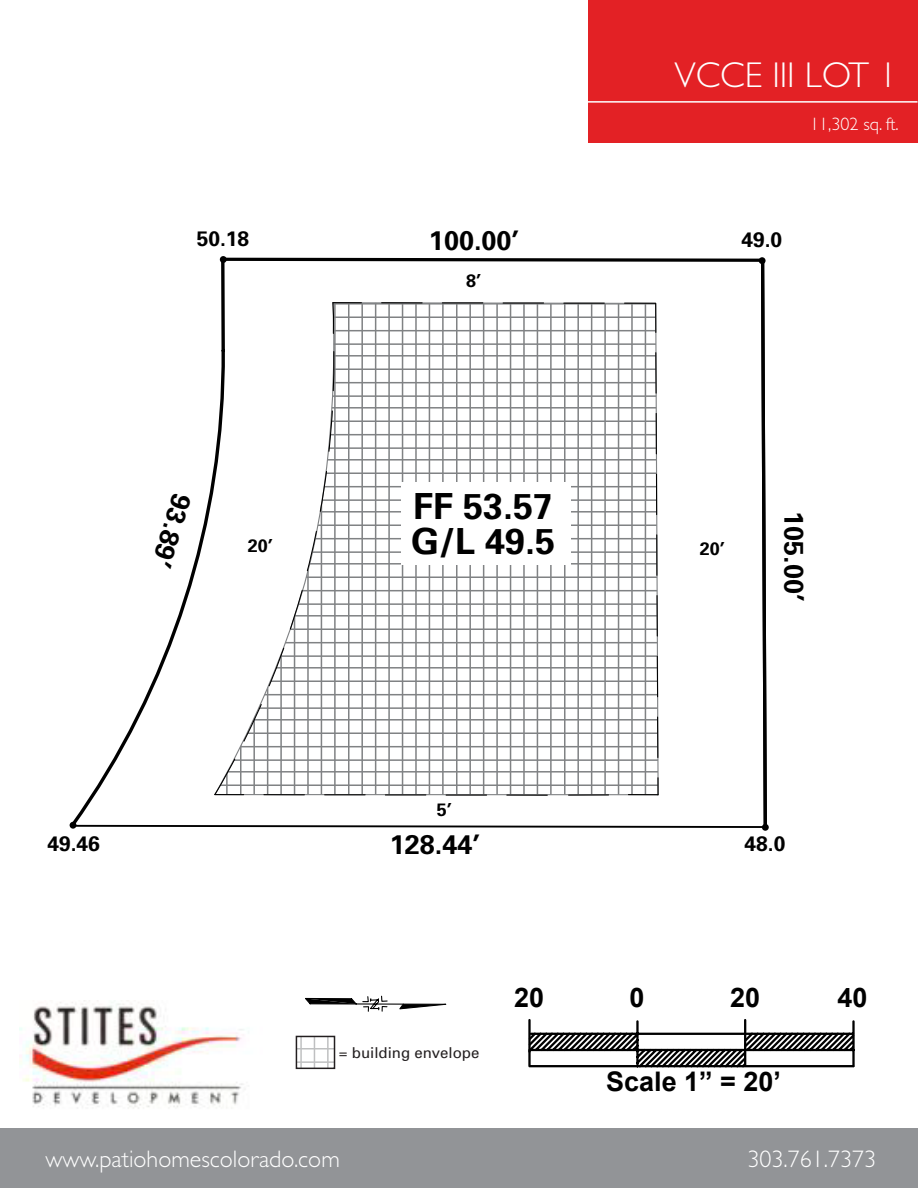
<style>
.page{position:relative;width:918px;height:1188px;background:#fff}
.page>*{position:absolute;margin:0;border:0;box-sizing:border-box;transform-origin:0 0}
.t1{font:700 36px/34.5px "Univers";color:#000}
.t2{font:300 36px "Gill Sans";color:#fff}
.t3{font:700 27px "Univers";color:#000}
.t4{font:700 27px "Arial";color:#000}
.t5{font:300 24px "Gill Sans";color:#fff}
.t6{font:700 21px "Univers";color:#000}
.t7{font:300 18px "Gill Sans";color:#fff}
.t8{font:700 18px "Univers";color:#000}
.t9{font:15px "Univers";color:#231f20}
</style>
<div class="page">
<svg style="left:305px;top:995px;width:142px;height:17px"></svg>
<svg style="left:528px;top:1019px;width:327px;height:49px"></svg>
<hr style="left:528px;top:1020px;width:3px;height:32px;background:#000">
<svg style="left:70px;top:256px;width:699px;height:574px"></svg>
<div style="left:588px;top:0;width:330px;height:142px;background:#e32125"></div>
<hr style="left:567px;top:101px;width:350px;height:2px;background:#fff">
<svg style="left:299px;top:1039px;width:33px;height:27px"></svg>
<div style="left:296px;top:1036px;width:39px;height:33px;border:2px solid #231f20"></div>
<div style="left:0;top:1129px;width:918px;height:59px;background:#929497"></div>
<img style="left:20px;top:1002px;width:224px;height:107px">
<h1 class="t2" style="left:675px;top:55px;width:224px">VCCE III LOT 1</h1>
<p class="t7" style="left:810px;top:114px;width:90px">11,302 sq. ft.</p>
<p class="t3" style="left:429px;top:224px;width:92px">100.00’</p>
<p class="t6" style="left:197px;top:226px;width:54px">50.18</p>
<p class="t6" style="left:741px;top:227px;width:42px">49.0</p>
<p class="t8" style="left:466px;top:270px;width:17px">8’</p>
<p class="t3" style="left:198px;top:500px;width:77px;rotate:107deg">93.89’</p>
<h1 class="t1" style="left:411px;top:489px;width:146px">FF 53.57<br>G/L 49.5</h1>
<p class="t8" style="left:248px;top:535px;width:27px">20’</p>
<p class="t8" style="left:700px;top:538px;width:27px">20’</p>
<p class="t3" style="left:810px;top:511px;width:92px;rotate:90deg">105.00’</p>
<p class="t8" style="left:437px;top:799px;width:17px">5’</p>
<p class="t3" style="left:390px;top:828px;width:92px">128.44’</p>
<p class="t6" style="left:47px;top:831px;width:54px">49.46</p>
<p class="t6" style="left:745px;top:831px;width:42px">48.0</p>
<p class="t9" style="left:339px;top:1044px;width:142px">= building envelope</p>
<p class="t4" style="left:514px;top:980px;width:32px">20</p>
<p class="t4" style="left:629px;top:980px;width:17px">0</p>
<p class="t4" style="left:730px;top:980px;width:32px">20</p>
<p class="t4" style="left:838px;top:980px;width:32px">40</p>
<p class="t4" style="left:606px;top:1064px;width:176px">Scale 1” = 20’</p>
<p class="t5" style="left:46px;top:1146px;width:296px">www.patiohomescolorado.com</p>
<p class="t5" style="left:748px;top:1146px;width:130px">303.761.7373</p>
</div>
